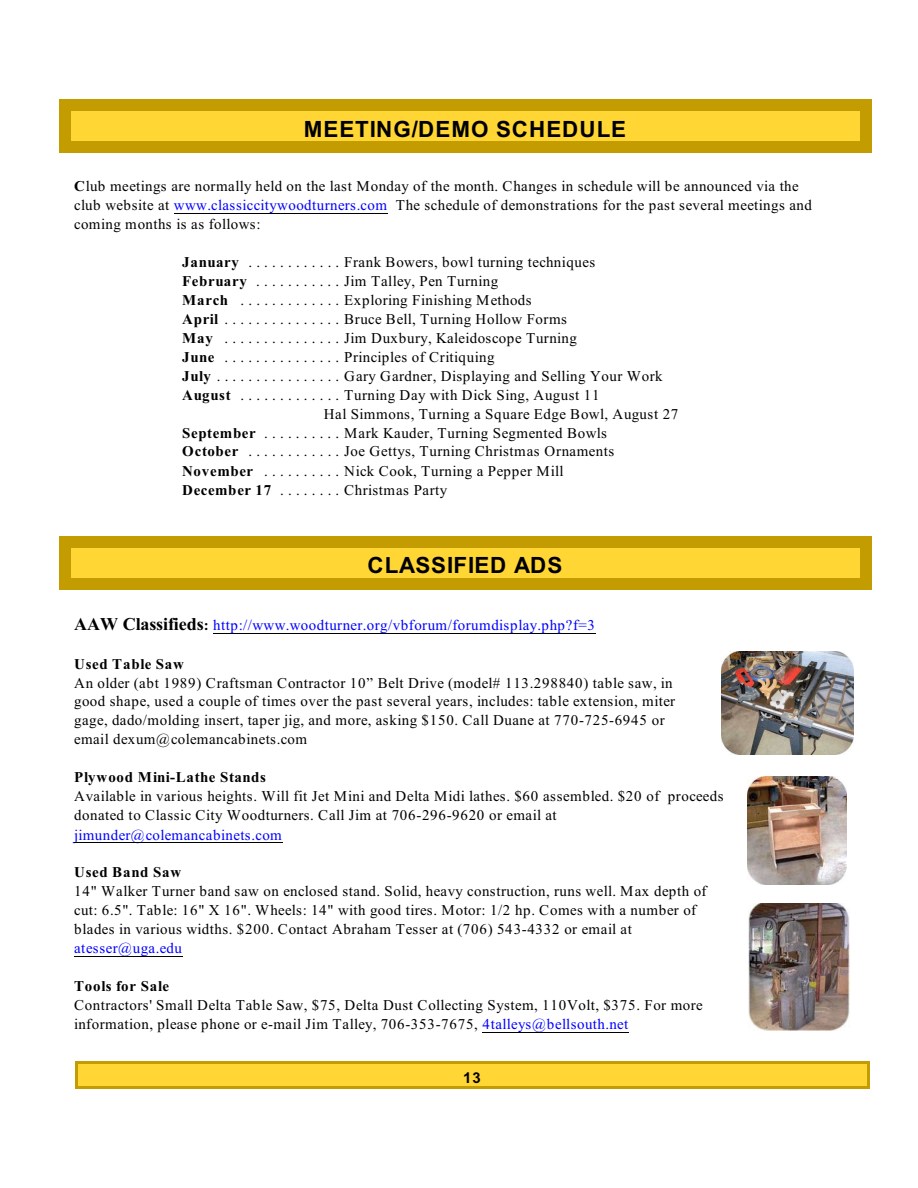
<style>
.page{position:relative;width:918px;height:1188px;background:#fff}
.page>*{position:absolute;margin:0;border:0;box-sizing:border-box;transform-origin:0 0}
.t1{font:700 22.35px "Arial";letter-spacing:.04em;color:#000}
.t2{font:15px/18.9px "Times New Roman";letter-spacing:.03em;color:#000}
.t3{font:15px "Times New Roman";letter-spacing:.03em;color:#00f}
.t4{font:700 15px "Times New Roman";letter-spacing:.05em;color:#000}
.t5{font:700 15px "Arial";color:#000}
.s1{font-weight:700}
.s2{color:#00f}
.s3{font-weight:700;font-size:18px;color:#000}
.s4{font-weight:700;color:#000}
</style>
<div class="page">
<div style="left:75px;top:1062px;width:794px;height:27px;background:#ffd633"></div>
<hr style="left:75px;top:1062px;width:2px;height:27px;background:#c29c00">
<hr style="left:867px;top:1062px;width:2px;height:27px;background:#c29c00">
<hr style="left:75px;top:1062px;width:794px;height:2px;background:#c29c00">
<hr style="left:75px;top:1086px;width:794px;height:3px;background:#c29c00">
<div style="left:70px;top:110px;width:791px;height:33px;background:#ffd633"></div>
<hr style="left:70px;top:110px;width:1px;height:33px;background:#c29c00">
<hr style="left:860px;top:110px;width:1px;height:33px;background:#c29c00">
<hr style="left:70px;top:110px;width:791px;height:1px;background:#c29c00">
<hr style="left:70px;top:142px;width:791px;height:1px;background:#c29c00">
<hr style="left:67px;top:107px;width:3px;height:39px;background:#c29c00">
<hr style="left:861px;top:107px;width:3px;height:39px;background:#c29c00">
<hr style="left:67px;top:107px;width:797px;height:3px;background:#c29c00">
<hr style="left:67px;top:143px;width:797px;height:3px;background:#c29c00">
<hr style="left:64px;top:104px;width:3px;height:45px;background:#c29c00">
<hr style="left:864px;top:104px;width:3px;height:45px;background:#c29c00">
<hr style="left:64px;top:104px;width:803px;height:3px;background:#c29c00">
<hr style="left:64px;top:146px;width:803px;height:3px;background:#c29c00">
<hr style="left:61px;top:101px;width:3px;height:51px;background:#c29c00">
<hr style="left:867px;top:101px;width:3px;height:51px;background:#c29c00">
<hr style="left:61px;top:101px;width:809px;height:3px;background:#c29c00">
<hr style="left:61px;top:149px;width:809px;height:2px;background:#c29c00">
<hr style="left:60px;top:100px;width:1px;height:53px;background:#c29c00">
<hr style="left:870px;top:100px;width:1px;height:53px;background:#c29c00">
<hr style="left:60px;top:100px;width:812px;height:1px;background:#c29c00">
<hr style="left:60px;top:152px;width:812px;height:1px;background:#c29c00">
<div style="left:70px;top:546px;width:791px;height:33px;background:#ffd633"></div>
<hr style="left:70px;top:546px;width:1px;height:33px;background:#c29c00">
<hr style="left:860px;top:546px;width:1px;height:33px;background:#c29c00">
<hr style="left:70px;top:546px;width:791px;height:1px;background:#c29c00">
<hr style="left:70px;top:578px;width:791px;height:1px;background:#c29c00">
<hr style="left:67px;top:543px;width:3px;height:39px;background:#c29c00">
<hr style="left:861px;top:543px;width:3px;height:39px;background:#c29c00">
<hr style="left:67px;top:543px;width:797px;height:3px;background:#c29c00">
<hr style="left:67px;top:579px;width:797px;height:3px;background:#c29c00">
<hr style="left:64px;top:540px;width:3px;height:45px;background:#c29c00">
<hr style="left:864px;top:540px;width:3px;height:45px;background:#c29c00">
<hr style="left:64px;top:540px;width:803px;height:3px;background:#c29c00">
<hr style="left:64px;top:582px;width:803px;height:3px;background:#c29c00">
<hr style="left:61px;top:537px;width:3px;height:51px;background:#c29c00">
<hr style="left:867px;top:537px;width:3px;height:51px;background:#c29c00">
<hr style="left:61px;top:537px;width:809px;height:3px;background:#c29c00">
<hr style="left:61px;top:585px;width:809px;height:3px;background:#c29c00">
<hr style="left:60px;top:536px;width:1px;height:53px;background:#c29c00">
<hr style="left:870px;top:536px;width:1px;height:53px;background:#c29c00">
<hr style="left:60px;top:536px;width:812px;height:1px;background:#c29c00">
<hr style="left:60px;top:588px;width:812px;height:1px;background:#c29c00">
<img style="left:747px;top:777px;width:99px;height:108px">
<hr style="left:174px;top:213px;width:214px;height:1px;background:#000">
<hr style="left:213px;top:633px;width:383px;height:1px;background:#000">
<hr style="left:74px;top:842px;width:209px;height:1px;background:#000">
<hr style="left:74px;top:956px;width:109px;height:1px;background:#000">
<hr style="left:482px;top:1032px;width:147px;height:1px;background:#000">
<img style="left:721px;top:651px;width:133px;height:104px">
<img style="left:748px;top:903px;width:101px;height:128px">
<h1 class="t1" style="left:304px;top:121px;width:324px">MEETING/DEMO SCHEDULE</h1>
<p class="t2" style="left:74px;top:178px;width:739px"><span class="s1">C</span>lub meetings are normally held on the last Monday of the month. Changes in schedule will be announced via the club website at <span class="s2">www.classiccitywoodturners.com</span> The schedule of demonstrations for the past several meetings and coming months is as follows:</p>
<p class="t2" style="left:182px;top:254px;width:415px"><span class="s1">January</span> . . . . . . . . . . . . Frank Bowers, bowl turning techniques</p>
<p class="t2" style="left:182px;top:273px;width:317px"><span class="s1">February</span> . . . . . . . . . . . Jim Talley, Pen Turning</p>
<p class="t2" style="left:182px;top:292px;width:351px"><span class="s1">March</span> . . . . . . . . . . . . . Exploring Finishing Methods</p>
<p class="t2" style="left:182px;top:311px;width:386px"><span class="s1">April</span> . . . . . . . . . . . . . . . Bruce Bell, Turning Hollow Forms</p>
<p class="t2" style="left:182px;top:330px;width:396px"><span class="s1">May</span> . . . . . . . . . . . . . . . Jim Duxbury, Kaleidoscope Turning</p>
<p class="t2" style="left:182px;top:349px;width:314px"><span class="s1">June</span> . . . . . . . . . . . . . . . Principles of Critiquing</p>
<p class="t2" style="left:182px;top:367px;width:482px"><span class="s1">July</span> . . . . . . . . . . . . . . . . Gary Gardner, Displaying and Selling Your Work</p>
<p class="t2" style="left:182px;top:387px;width:419px"><span class="s1">August</span> . . . . . . . . . . . . . Turning Day with Dick Sing, August 11</p>
<p class="t2" style="left:324px;top:406px;width:356px">Hal Simmons, Turning a Square Edge Bowl, August 27</p>
<p class="t2" style="left:182px;top:425px;width:426px"><span class="s1">September</span> . . . . . . . . . . Mark Kauder, Turning Segmented Bowls</p>
<p class="t2" style="left:182px;top:443px;width:434px"><span class="s1">October</span> . . . . . . . . . . . . Joe Gettys, Turning Christmas Ornaments</p>
<p class="t2" style="left:182px;top:463px;width:383px"><span class="s1">November</span> . . . . . . . . . . Nick Cook, Turning a Pepper Mill</p>
<p class="t2" style="left:182px;top:482px;width:267px"><span class="s1">December 17</span> . . . . . . . . Christmas Party</p>
<h1 class="t1" style="left:368px;top:557px;width:197px">CLASSIFIED ADS</h1>
<p class="t3" style="left:74px;top:620px;width:522px"><span class="s3">AAW Classifieds</span><span class="s4">:</span> http://www.woodturner.org/vbforum/forumdisplay.php?f=3</p>
<p class="t4" style="left:74px;top:658px;width:111px">Used Table Saw</p>
<p class="t2" style="left:74px;top:675px;width:603px">An older (abt 1989) Craftsman Contractor 10” Belt Drive (model# 113.298840) table saw, in good shape, used a couple of times over the past several years, includes: table extension, miter gage, dado/molding insert, taper jig, and more, asking $150. Call Duane at 770-725-6945 or email dexum@colemancabinets.com</p>
<p class="t4" style="left:74px;top:772px;width:193px">Plywood Mini-Lathe Stands</p>
<p class="t2" style="left:74px;top:788px;width:651px">Available in various heights. Will fit Jet Mini and Delta Midi lathes. $60 assembled. $20 of proceeds donated to Classic City Woodturners. Call Jim at 706-296-9620 or email at</p>
<p class="t3" style="left:74px;top:829px;width:209px">jimunder@colemancabinets.com</p>
<p class="t4" style="left:74px;top:867px;width:109px">Used Band Saw</p>
<p class="t2" style="left:74px;top:883px;width:634px">14" Walker Turner band saw on enclosed stand. Solid, heavy construction, runs well. Max depth of cut: 6.5". Table: 16" X 16". Wheels: 14" with good tires. Motor: 1/2 hp. Comes with a number of blades in various widths. $200. Contact Abraham Tesser at (706) 543-4332 or email at</p>
<p class="t3" style="left:74px;top:943px;width:109px">atesser@uga.edu</p>
<p class="t4" style="left:74px;top:981px;width:96px">Tools for Sale</p>
<p class="t2" style="left:74px;top:997px;width:630px">Contractors' Small Delta Table Saw, $75, Delta Dust Collecting System, 110Volt, $375. For more information, please phone or e-mail Jim Talley, 706-353-7675, <span class="s2">4talleys@bellsouth.net</span></p>
<p class="t5" style="left:463px;top:1072px;width:19px">13</p>
</div>
